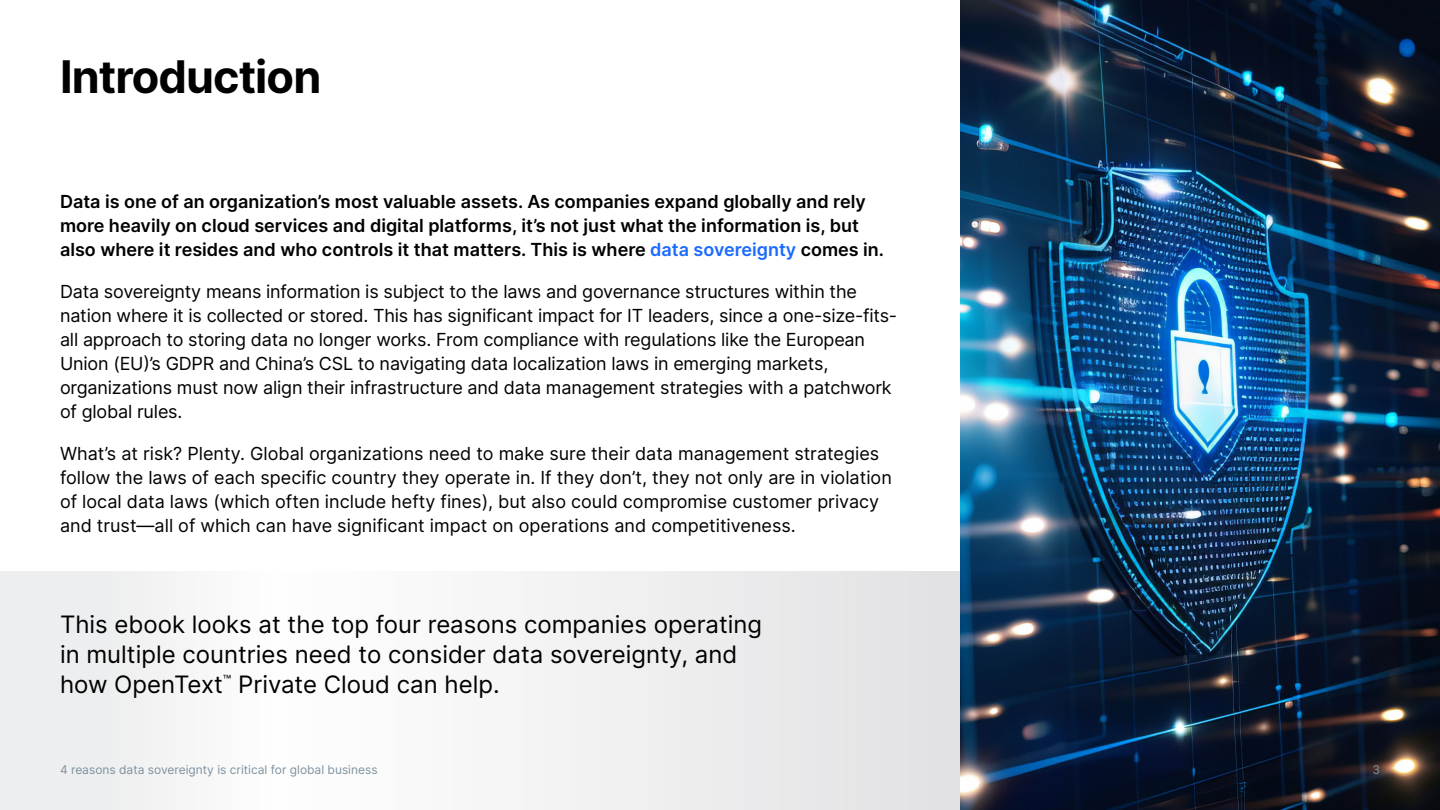
<style>
.page{position:relative;width:1440px;height:810px;background:#fff}
.page>*{position:absolute;margin:0;border:0;box-sizing:border-box;transform-origin:0 0}
.H2_Heading{font:700 45px "Inter";letter-spacing:-.02em;color:#000}
.Pull_Quote{font:24px/30px "Inter";color:#000}
.Body{font:18px/24px "Inter";letter-spacing:-.01em;color:#000}
.Body-2{font:600 18px/24px "Inter";color:#000}
.t1{font:12px "Inter";color:#7e929f}
.s1{color:#1a6aff}
</style>
<div class="page">
<img style="left:960px;top:0;width:480px;height:810px">
<svg style="left:0;top:572px;width:960px;height:238px"></svg>
<h2 class="H2_Heading" style="left:60px;top:44px;width:263px">Introduction</h2>
<p class="Body-2" style="left:60px;top:189px;width:826px">Data is one of an organization’s most valuable assets. As companies expand globally and rely more heavily on cloud services and digital platforms, it’s not just what the information is, but also where it resides and who controls it that matters. This is where <span class="s1">data sovereignty</span> comes in.</p>
<p class="Body" style="left:60px;top:279px;width:839px">Data sovereignty means information is subject to the laws and governance structures within the nation where it is collected or stored. This has significant impact for IT leaders, since a one-size-fits&shy;all approach to storing data no longer works. From compliance with regulations like the European Union (EU)’s GDPR and China’s CSL to navigating data localization laws in emerging markets, organizations must now align their infrastructure and data management strategies with a patchwork of global rules.</p>
<p class="Body" style="left:60px;top:441px;width:833px">What’s at risk? Plenty. Global organizations need to make sure their data management strategies follow the laws of each specific country they operate in. If they don’t, they not only are in violation of local data laws (which often include hefty fines), but also could compromise customer privacy and trust—all of which can have significant impact on operations and competitiveness.</p>
<p class="Pull_Quote" style="left:60px;top:609px;width:704px">This ebook looks at the top four reasons companies operating in multiple countries need to consider data sovereignty, and how OpenText<sup>™</sup> Private Cloud can help.</p>
<p class="t1" style="left:60px;top:761px;width:319px">4 reasons data sovereignty is critical for global business</p>
<p class="t1" style="left:1372px;top:761px;width:9px">3</p>
</div>
